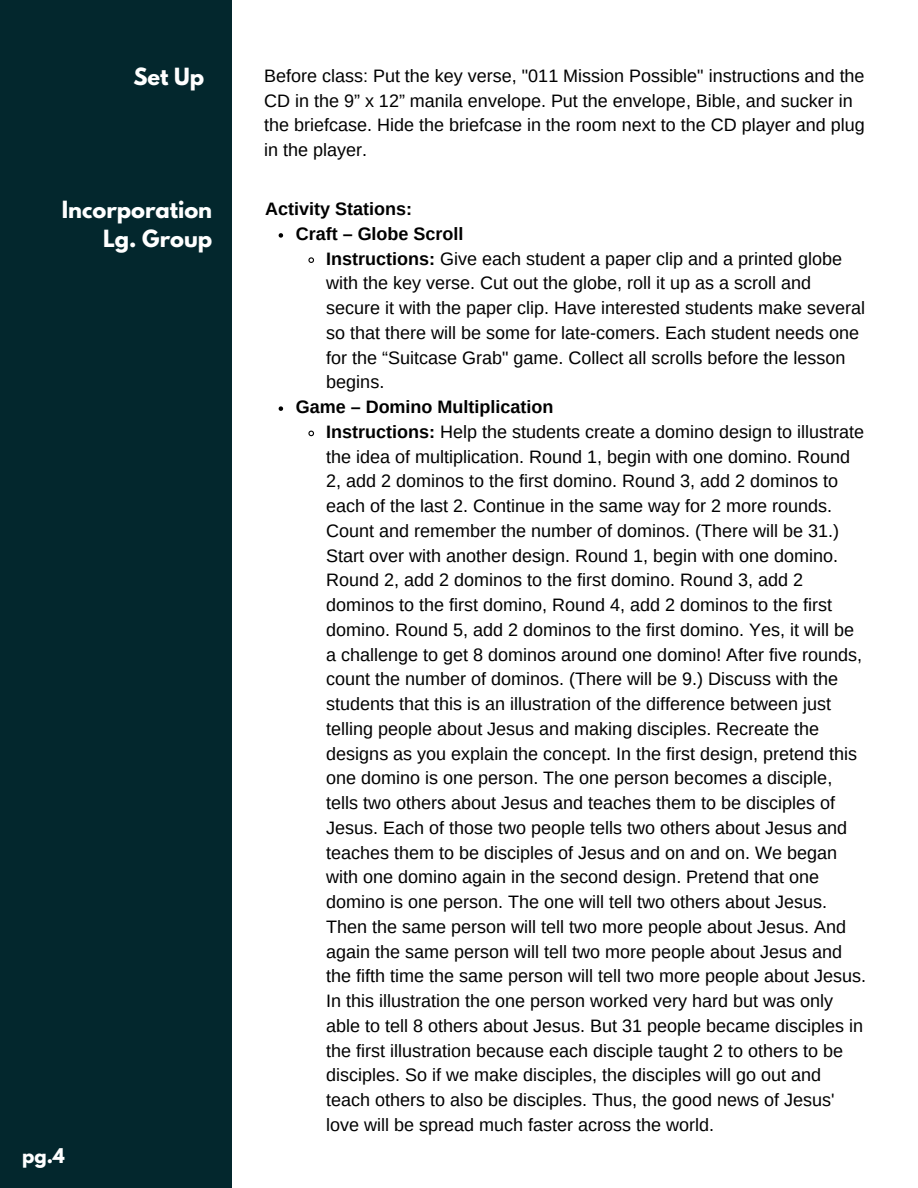
<style>
.page{position:relative;width:918px;height:1188px;background:#fff}
.page>*{position:absolute;margin:0;border:0;box-sizing:border-box;transform-origin:0 0}
.t1{font:700 21px "League Spartan";color:#fff}
.t2{font:18px/24.8px "Arimo";color:#000}
.t3{font:700 18px "Arimo";color:#000}
.t4{font:700 18px "League Spartan";color:#fff}
.s1{font-weight:700}
</style>
<div class="page">
<div style="left:0;top:0;width:232px;height:1188px;background:#03272d"></div>
<svg style="left:279px;top:233px;width:4px;height:5px"></svg>
<svg style="left:308px;top:257px;width:6px;height:6px"></svg>
<svg style="left:279px;top:406px;width:4px;height:5px"></svg>
<svg style="left:308px;top:430px;width:6px;height:7px"></svg>
<p class="t1" style="left:133px;top:66px;width:72px">Set Up</p>
<p class="t2" style="left:264px;top:63px;width:602px">Before class: Put the key verse, "011 Mission Possible" instructions and the CD in the 9” x 12” manila envelope. Put the envelope, Bible, and sucker in the briefcase. Hide the briefcase in the room next to the CD player and plug in the player.</p>
<p class="t1" style="left:62px;top:199px;width:152px">Incorporation</p>
<p class="t3" style="left:265px;top:199px;width:148px">Activity Stations:</p>
<p class="t1" style="left:103px;top:229px;width:111px">Lg. Group</p>
<p class="t3" style="left:296px;top:224px;width:169px">Craft – Globe Scroll</p>
<p class="t2" style="left:326px;top:246px;width:540px"><span class="s1">Instructions:</span> Give each student a paper clip and a printed globe with the key verse. Cut out the globe, roll it up as a scroll and secure it with the paper clip. Have interested students make several so that there will be some for late-comers. Each student needs one for the “Suitcase Grab" game. Collect all scrolls before the lesson begins.</p>
<p class="t3" style="left:296px;top:397px;width:259px">Game – Domino Multiplication</p>
<p class="t2" style="left:326px;top:419px;width:541px"><span class="s1">Instructions:</span> Help the students create a domino design to illustrate the idea of multiplication. Round 1, begin with one domino. Round 2, add 2 dominos to the first domino. Round 3, add 2 dominos to each of the last 2. Continue in the same way for 2 more rounds.<br>Count and remember the number of dominos. (There will be 31.)<br>Start over with another design. Round 1, begin with one domino.<br>Round 2, add 2 dominos to the first domino. Round 3, add 2 dominos to the first domino, Round 4, add 2 dominos to the first domino. Round 5, add 2 dominos to the first domino. Yes, it will be a challenge to get 8 dominos around one domino! After five rounds, count the number of dominos. (There will be 9.) Discuss with the students that this is an illustration of the difference between just telling people about Jesus and making disciples. Recreate the designs as you explain the concept. In the first design, pretend this one domino is one person. The one person becomes a disciple, tells two others about Jesus and teaches them to be disciples of Jesus. Each of those two people tells two others about Jesus and teaches them to be disciples of Jesus and on and on. We began with one domino again in the second design. Pretend that one domino is one person. The one will tell two others about Jesus.<br>Then the same person will tell two more people about Jesus. And again the same person will tell two more people about Jesus and the fifth time the same person will tell two more people about Jesus.<br>In this illustration the one person worked very hard but was only able to tell 8 others about Jesus. But 31 people became disciples in the first illustration because each disciple taught 2 to others to be disciples. So if we make disciples, the disciples will go out and teach others to also be disciples. Thus, the good news of Jesus' love will be spread much faster across the world.</p>
<p class="t4" style="left:22px;top:1146px;width:44px">pg.4</p>
</div>
